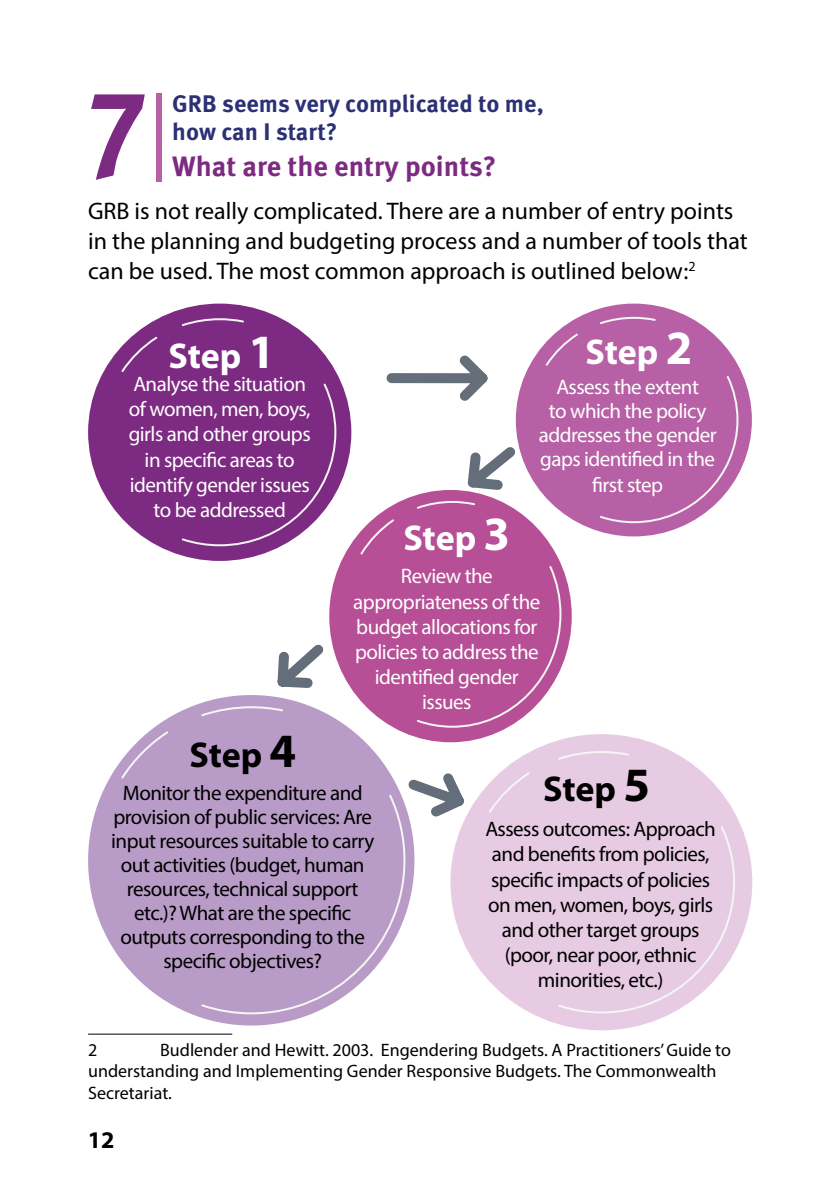
<style>
.page{position:relative;width:840px;height:1191px;background:#fff}
.page>*{position:absolute;margin:0;border:0;box-sizing:border-box;transform-origin:0 0}
.t1{font:700 120px "Meta Pro";color:#7d2a82}
.subtitle_2_grb{font:700 36px "Myriad Pro";letter-spacing:-.005em;color:#fff}
.subtitle_2_grb-2{font:700 36px "Myriad Pro";letter-spacing:-.005em;color:#000}
.body_sample_GRB{font:700 28px "Meta Pro";color:#7d2a82}
.body_sample_GRB-2{font:24px/30px "Myriad Pro";color:#000}
.body_sample_GRB-3{font:700 24px "Meta Pro";color:#2c3075}
.t2{font:700 24px "Myriad Pro";color:#000}
.step_white{font:21px/24px "Myriad Pro";letter-spacing:-.025em;color:#000;text-align:center}
.step_white-2{font:21px/25.2px "Myriad Pro";letter-spacing:-.025em;color:#fff;text-align:center}
.footnote{font:18px/21.6px "Myriad Pro";color:#000}
.s1{font-size:48px}
</style>
<div class="page">
<div style="left:88px;top:303px;width:263px;height:258px;background:#7d2a82;border-radius:50%"></div>
<svg style="left:120px;top:317px;width:217px;height:230px"></svg>
<div style="left:515px;top:303px;width:236px;height:233px;background:#b760a6;border-radius:50%"></div>
<svg style="left:543px;top:316px;width:196px;height:208px"></svg>
<div style="left:329px;top:490px;width:242px;height:252px;background:#b74f96;border-radius:50%"></div>
<svg style="left:358px;top:500px;width:204px;height:228px"></svg>
<div style="left:88px;top:695px;width:326px;height:330px;background:#b89cc7;border-radius:50%"></div>
<svg style="left:120px;top:705px;width:286px;height:310px"></svg>
<div style="left:450px;top:734px;width:301px;height:296px;background:#e6cbe2;border-radius:50%"></div>
<svg style="left:486px;top:750px;width:249px;height:264px"></svg>
<div style="left:156px;top:93px;width:5px;height:88px;background:#b760a6"></div>
<svg style="left:458px;top:438px;width:66px;height:58px"></svg>
<svg style="left:277px;top:635px;width:55px;height:53px"></svg>
<svg style="left:400px;top:765px;width:72px;height:60px"></svg>
<hr style="left:88px;top:1033px;width:144px;height:1px;background:#000">
<svg style="left:386px;top:355px;width:102px;height:46px"></svg>
<p class="body_sample_GRB-3" style="left:172px;top:88px;width:373px">GRB seems very complicated to me,</p>
<p class="body_sample_GRB-3" style="left:172px;top:117px;width:166px">how can I start?</p>
<p class="t1" style="left:88px;top:38px;width:61px">7</p>
<p class="body_sample_GRB" style="left:172px;top:149px;width:325px">What are the entry points?</p>
<p class="body_sample_GRB-2" style="left:88px;top:195px;width:660px">GRB is not really complicated. There are a number of entry points in the planning and budgeting process and a number of tools that can be used. The most common approach is outlined below:<sup>2</sup></p>
<p class="subtitle_2_grb" style="left:168px;top:336px;width:108px">Step <span class="s1">1</span></p>
<p class="step_white-2" style="left:129px;top:371px;width:183px">Analyse the situation of women, men, boys, girls and other groups in specific areas to identify gender issues to be addressed</p>
<p class="subtitle_2_grb" style="left:585px;top:332px;width:108px">Step <span class="s1">2</span></p>
<p class="step_white-2" style="left:538px;top:375px;width:179px;line-height:24.4px">Assess the extent<br>to which the policy addresses the gender gaps identified in the first step</p>
<p class="subtitle_2_grb" style="left:403px;top:518px;width:108px">Step <span class="s1">3</span></p>
<p class="step_white-2" style="left:353px;top:563px;width:188px">Review the appropriateness of the budget allocations for policies to address the identified gender</p>
<p class="step_white-2" style="left:422px;top:689px;width:51px">issues</p>
<p class="subtitle_2_grb-2" style="left:189px;top:734px;width:108px">Step <span class="s1">4</span></p>
<p class="step_white" style="left:111px;top:780px;width:264px">Monitor the expenditure and provision of public services: Are input resources suitable to carry out activities (budget, human resources, technical support etc.)? What are the specific outputs corresponding to the specific objectives?</p>
<p class="subtitle_2_grb-2" style="left:543px;top:769px;width:108px">Step <span class="s1">5</span></p>
<p class="step_white" style="left:485px;top:816px;width:232px;line-height:25.2px">Assess outcomes: Approach and benefits from policies, specific impacts of policies on men, women, boys, girls and other target groups (poor, near poor, ethnic minorities, etc.)</p>
<p class="footnote" style="left:88px;top:1038px;width:644px;text-indent:72px">Budlender and Hewitt. 2003. Engendering Budgets. A Practitioners’ Guide to understanding and Implementing Gender Responsive Budgets. The Commonwealth<br>Secretariat.</p>
<p class="t2" style="left:88px;top:1126px;width:28px">12</p>
<p class="footnote" style="left:88px;top:1038px;width:11px">2</p>
</div>
